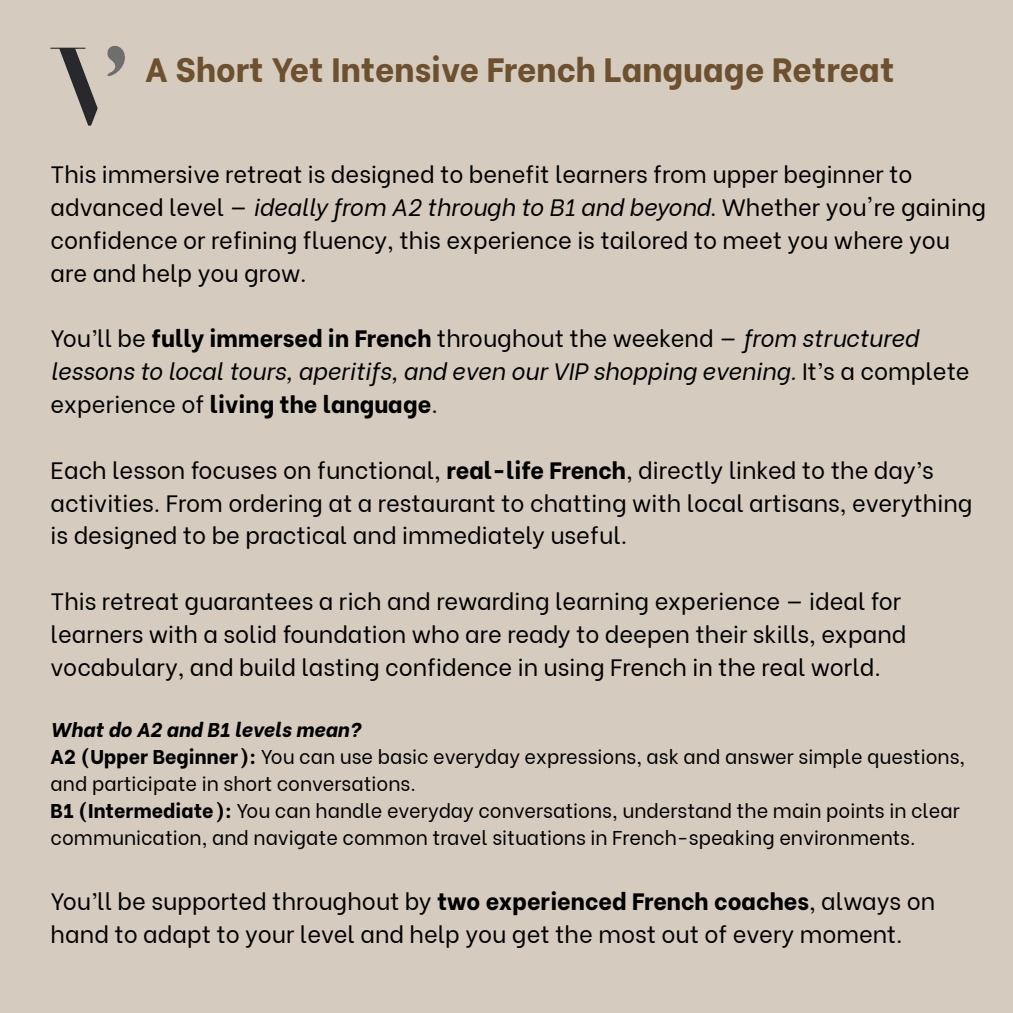
<style>
.page{position:relative;width:1013px;height:1013px;background:#fff}
.page>*{position:absolute;margin:0;border:0;box-sizing:border-box;transform-origin:0 0}
.t1{font:800 33.62px "Be Vietnam";color:#6d502f}
.t2{font:23.62px/32.8px "Be Vietnam";color:#000}
.t3{font:italic 23.62px/32.8px "Be Vietnam";color:#000}
.t4{font:19.88px/27.2px "Be Vietnam";color:#000}
.t5{font:italic 800 19.88px "Be Vietnam";color:#000}
.s1{font-style:italic}
.s2{font-style:normal}
.s3{font-weight:800;font-style:normal}
.s4{font-weight:800}
</style>
<div class="page">
<div style="left:0;top:0;width:1012px;height:1012px;background:#d5ccbf"></div>
<img style="left:50px;top:45px;width:75px;height:81px">
<h1 class="t1" style="left:145px;top:42px;width:751px">A Short Yet Intensive French Language Retreat</h1>
<h2 class="t2" style="left:51px;top:156px;width:937px">This immersive retreat is designed to benefit learners from upper beginner to advanced level — <span class="s1">ideally from A2 through to B1 and beyond</span>. Whether you're gaining confidence or refining fluency, this experience is tailored to meet you where you are and help you grow.</h2>
<h2 class="t3" style="left:51px;top:320px;width:920px"><span class="s2">You’ll be</span> <span class="s3">fully immersed in French</span> <span class="s2">throughout the weekend —</span> from structured lessons to local tours, aperitifs, and even our VIP shopping evening. <span class="s2">It’s a complete experience of</span> <span class="s3">living the language</span><span class="s2">.</span></h2>
<h2 class="t2" style="left:51px;top:451px;width:923px">Each lesson focuses on functional, <span class="s4">real-life French</span>, directly linked to the day’s activities. From ordering at a restaurant to chatting with local artisans, everything is designed to be practical and immediately useful.</h2>
<h2 class="t2" style="left:51px;top:582px;width:857px">This retreat guarantees a rich and rewarding learning experience — ideal for learners with a solid foundation who are ready to deepen their skills, expand vocabulary, and build lasting confidence in using French in the real world.</h2>
<p class="t5" style="left:51px;top:713px;width:311px">What do A2 and B1 levels mean?</p>
<p class="t4" style="left:51px;top:741px;width:916px"><span class="s4">A2 (Upper Beginner):</span> You can use basic everyday expressions, ask and answer simple questions, and participate in short conversations.</p>
<p class="t4" style="left:51px;top:795px;width:910px"><span class="s4">B1 (Intermediate):</span> You can handle everyday conversations, understand the main points in clear communication, and navigate common travel situations in French-speaking environments.</p>
<h2 class="t2" style="left:51px;top:882px;width:886px">You’ll be supported throughout by <span class="s4">two experienced French coaches</span>, always on hand to adapt to your level and help you get the most out of every moment.</h2>
</div>
